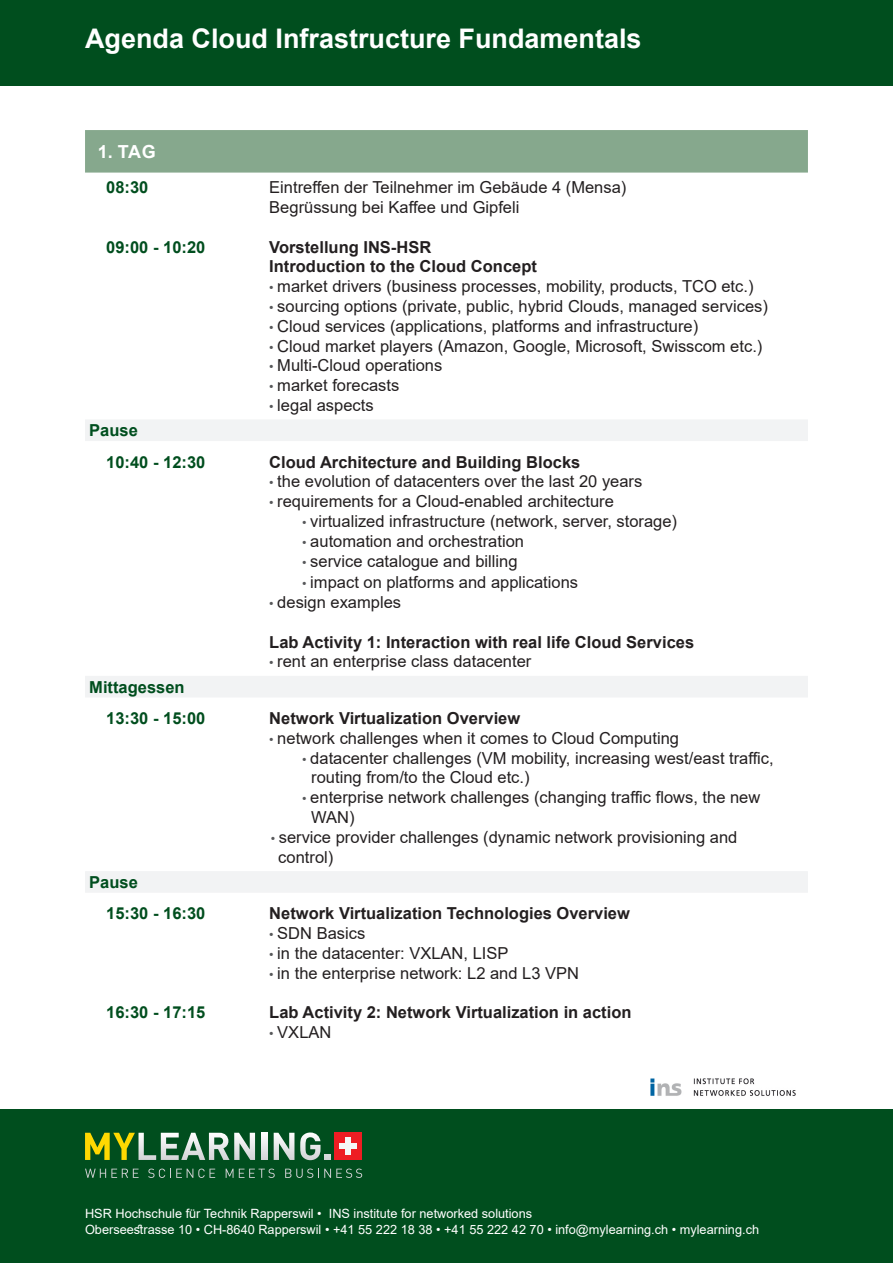
<style>
.page{position:relative;width:893px;height:1263px;background:#fff}
.page>*{position:absolute;margin:0;border:0;box-sizing:border-box;transform-origin:0 0}
.t1{font:700 27px "Arial";color:#fff}
.t2{font:700 18px "Arial";color:#fff}
.t3{font:16.5px "Arial";color:#231f20}
.t4{font:700 16.5px "Arial";color:#231f20}
.t5{font:700 16.5px "Arial";color:#004e1e}
.t6{font:12.75px "Arial";color:#fff}
.t7{font:12.75px "Arial";color:#57585a}
</style>
<div class="page">
<div style="left:0;top:1109px;width:893px;height:154px;background:#004e1e"></div>
<div style="left:0;top:0;width:893px;height:85px;background:#004e1e"></div>
<div style="left:85px;top:130px;width:723px;height:43px;background:#86a88d"></div>
<div style="left:85px;top:420px;width:723px;height:21px;background:#f2f3f4"></div>
<div style="left:85px;top:676px;width:723px;height:21px;background:#f2f3f4"></div>
<div style="left:85px;top:871px;width:723px;height:21px;background:#f2f3f4"></div>
<svg style="left:85px;top:1133px;width:170px;height:27px"></svg>
<svg style="left:262px;top:1133px;width:5px;height:27px"></svg>
<svg style="left:274px;top:1133px;width:20px;height:27px"></svg>
<svg style="left:300px;top:1132px;width:30px;height:28px"></svg>
<div style="left:335px;top:1132px;width:27px;height:28px;background:#ee1d23"></div>
<div style="left:346px;top:1138px;width:5px;height:17px;background:#f5f7f7"></div>
<div style="left:340px;top:1143px;width:17px;height:6px;background:#f5f7f7"></div>
<svg style="left:85px;top:1169px;width:54px;height:9px"></svg>
<svg style="left:148px;top:1168px;width:67px;height:10px"></svg>
<svg style="left:226px;top:1168px;width:49px;height:10px"></svg>
<svg style="left:285px;top:1168px;width:77px;height:10px"></svg>
<img style="left:650px;top:1078px;width:146px;height:18px">
<p class="t1" style="left:85px;top:19px;width:558px">Agenda Cloud Infrastructure Fundamentals</p>
<p class="t2" style="left:98px;top:139px;width:59px">1. TAG</p>
<p class="t5" style="left:106px;top:176px;width:44px">08:30</p>
<p class="t5" style="left:106px;top:235px;width:101px">09:00 - 10:20</p>
<p class="t5" style="left:89px;top:419px;width:50px">Pause</p>
<p class="t5" style="left:106px;top:450px;width:101px">10:40 - 12:30</p>
<p class="t5" style="left:89px;top:675px;width:97px">Mittagessen</p>
<p class="t5" style="left:106px;top:707px;width:101px">13:30 - 15:00</p>
<p class="t5" style="left:89px;top:870px;width:50px">Pause</p>
<p class="t5" style="left:106px;top:902px;width:101px">15:30 - 16:30</p>
<p class="t5" style="left:106px;top:1001px;width:101px">16:30 - 17:15</p>
<p class="t3" style="left:269px;top:176px;width:359px">Eintreffen der Teilnehmer im Gebäude 4 (Mensa(</p>
<p class="t3" style="left:269px;top:196px;width:252px">Begrüssung bei Kaffee und Gipfeli</p>
<p class="t4" style="left:269px;top:235px;width:163px">Vorstellung INS-HSR</p>
<p class="t4" style="left:269px;top:255px;width:269px">Introduction to the Cloud Concept</p>
<p class="t3" style="left:277px;top:275px;width:478px">market drivers (business processes, mobility, products, TCO etc (.</p>
<p class="t7" style="left:269px;top:279px;width:6px">•</p>
<p class="t3" style="left:277px;top:295px;width:492px">sourcing options (private, public, hybrid Clouds, managed services(</p>
<p class="t7" style="left:269px;top:299px;width:6px">•</p>
<p class="t3" style="left:277px;top:315px;width:422px">Cloud services (applications, platforms and infrastructure(</p>
<p class="t7" style="left:269px;top:318px;width:6px">•</p>
<p class="t3" style="left:277px;top:334px;width:487px">Cloud market players (Amazon, Google, Microsoft, Swisscom etc (.</p>
<p class="t7" style="left:269px;top:338px;width:6px">•</p>
<p class="t3" style="left:277px;top:354px;width:167px">Multi-Cloud operations</p>
<p class="t7" style="left:269px;top:358px;width:6px">•</p>
<p class="t3" style="left:277px;top:374px;width:123px">market forecasts</p>
<p class="t7" style="left:269px;top:378px;width:6px">•</p>
<p class="t3" style="left:277px;top:394px;width:98px">legal aspects</p>
<p class="t7" style="left:269px;top:398px;width:6px">•</p>
<p class="t4" style="left:269px;top:450px;width:313px">Cloud Architecture and Building Blocks</p>
<p class="t3" style="left:277px;top:470px;width:367px">the evolution of datacenters over the last 20 years</p>
<p class="t7" style="left:269px;top:474px;width:6px">•</p>
<p class="t3" style="left:277px;top:490px;width:338px">requirements for a Cloud-enabled architecture</p>
<p class="t7" style="left:269px;top:494px;width:6px">•</p>
<p class="t3" style="left:310px;top:510px;width:368px">virtualized infrastructure (network, server, storage(</p>
<p class="t7" style="left:302px;top:514px;width:6px">•</p>
<p class="t3" style="left:310px;top:530px;width:215px">automation and orchestration</p>
<p class="t7" style="left:302px;top:533px;width:6px">•</p>
<p class="t3" style="left:310px;top:549px;width:209px">service catalogue and billing</p>
<p class="t7" style="left:302px;top:553px;width:6px">•</p>
<p class="t3" style="left:310px;top:571px;width:269px">impact on platforms and applications</p>
<p class="t7" style="left:302px;top:575px;width:6px">•</p>
<p class="t3" style="left:277px;top:591px;width:125px">design examples</p>
<p class="t7" style="left:269px;top:595px;width:6px">•</p>
<p class="t4" style="left:269px;top:630px;width:426px">Lab Activity 1: Interaction with real life Cloud Services</p>
<p class="t3" style="left:277px;top:650px;width:256px">rent an enterprise class datacenter</p>
<p class="t7" style="left:269px;top:654px;width:6px">•</p>
<p class="t4" style="left:269px;top:707px;width:252px">Network Virtualization Overview</p>
<p class="t3" style="left:277px;top:727px;width:403px">network challenges when it comes to Cloud Computing</p>
<p class="t7" style="left:269px;top:730px;width:6px">•</p>
<p class="t3" style="left:310px;top:746px;width:465px">datacenter challenges (VM mobility, increasing west/east traffic,</p>
<p class="t7" style="left:302px;top:750px;width:6px">•</p>
<p class="t3" style="left:311px;top:766px;width:220px">routing from t o/ the Cloud etc (.</p>
<p class="t3" style="left:310px;top:786px;width:452px">enterprise network challenges (changing traffic flows, the new</p>
<p class="t7" style="left:302px;top:790px;width:6px">•</p>
<p class="t3" style="left:311px;top:806px;width:45px">WAN(</p>
<p class="t3" style="left:279px;top:826px;width:460px">service provider challenges (dynamic network provisioning and</p>
<p class="t7" style="left:271px;top:829px;width:6px">•</p>
<p class="t3" style="left:278px;top:845px;width:57px">control(</p>
<p class="t4" style="left:269px;top:902px;width:362px">Network Virtualization Technologies Overview</p>
<p class="t3" style="left:277px;top:922px;width:90px">SDN Basics</p>
<p class="t7" style="left:269px;top:926px;width:6px">•</p>
<p class="t3" style="left:277px;top:942px;width:233px">in the datacenter: VXLAN, LISP</p>
<p class="t7" style="left:269px;top:946px;width:6px">•</p>
<p class="t3" style="left:277px;top:961px;width:303px">in the enterprise network 2L: and 3L VPN</p>
<p class="t7" style="left:269px;top:965px;width:6px">•</p>
<p class="t4" style="left:269px;top:1001px;width:364px">Lab Activity 2: Network Virtualization in action</p>
<p class="t3" style="left:277px;top:1021px;width:56px">VXLAN</p>
<p class="t7" style="left:269px;top:1025px;width:6px">•</p>
<p class="t6" style="left:85px;top:1205px;width:238px">HSR Hochschule für Technik Rapperswil •</p>
<p class="t6" style="left:85px;top:1220px;width:676px">Oberseestrasse 10 • CH-8640 Rapperswil • +41 55 222 18 38 • +41 55 222 42 70 • info@mylearning.ch • mylearning.ch</p>
<p class="t6" style="left:329px;top:1205px;width:205px">INS institute for networked solutions</p>
</div>
